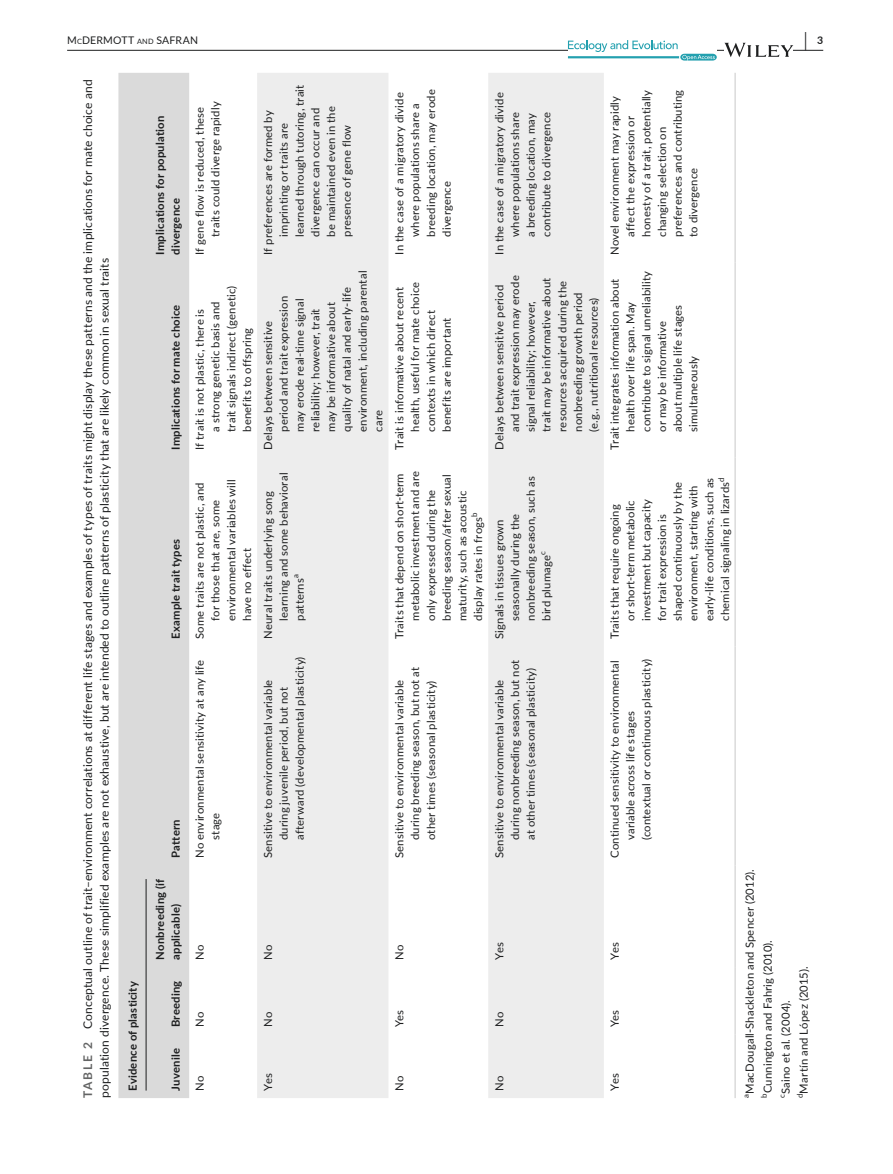
<style>
.page{position:relative;width:893px;height:1174px;background:#fff}
.page>*{position:absolute;margin:0;border:0;box-sizing:border-box;transform-origin:0 0}
.t1{font:19.5px "Lato Bold 2";color:#1d1e1f;scale:.48 1}
.t2{font:12px/16.5px "Lato Regular 2";letter-spacing:.015em;color:#1d1e1f}
.t3{font:11.25px/15.8px "Lato Regular 2";letter-spacing:.015em;color:#1d1e1f}
.t4{font:700 11.25px/15.8px "Lato";letter-spacing:.02em;color:#1d1e1f}
.t5{font:11.25px "Lato";letter-spacing:.015em;color:#1d1e1f}
.t6{font:10.5px "Lato";letter-spacing:.02em;color:#1d1e1f}
.t7{font:700 10.5px "Lato";color:#1d1e1f}
.t8{font:7.8px "Lato Regular 2";color:#1d1e1f}
.s1{font-size:7.35px}
.s2{font-family:"Lato";font-weight:700;color:#636464}
</style>
<div class="page">
<hr style="left:67px;top:50px;width:756px;height:1px;background:#1d1e1f">
<svg style="left:568px;top:40px;width:149px;height:21px"></svg>
<svg style="left:724px;top:43px;width:69px;height:14px"></svg>
<div style="left:118px;top:73px;width:71px;height:1025px;background:#dadada"></div>
<svg style="left:257px;top:73px;width:347px;height:1025px;fill:#ededed"></svg>
<hr style="left:734px;top:1034px;width:2px;height:64px;background:#dadada">
<hr style="left:734px;top:967px;width:2px;height:67px;background:#dadada">
<hr style="left:734px;top:865px;width:2px;height:102px;background:#dadada">
<hr style="left:734px;top:646px;width:2px;height:219px;background:#dadada">
<hr style="left:734px;top:457px;width:2px;height:189px;background:#dadada">
<hr style="left:734px;top:262px;width:2px;height:195px;background:#dadada">
<hr style="left:734px;top:73px;width:2px;height:189px;background:#dadada">
<hr style="left:146px;top:879px;width:1px;height:211px;background:#1d1e1f">
<h1 class="t1" style="left:804px;top:25px;width:7px">|</h1>
<p class="t6" style="left:67px;top:33px;width:121px">M<span class="s1">C</span>DERMOTT <span class="s1">AND</span> SAFRAN</p>
<p class="t7" style="left:817px;top:33px;width:8px">3</p>
<p class="t2" style="left:79px;top:1098px;width:1020px;rotate:-90deg"><span class="s2">TABLE 2</span> Conceptual outline of trait–environment correlations at different life stages and examples of types of traits might display these patterns and the implications for mate choice and population divergence. These simplified examples are not exhaustive, but are intended to outline patterns of plasticity that are likely common in sexual traits</p>
<p class="t3" style="left:260px;top:237px;width:154px;text-indent:-18px;rotate:-90deg">If preferences are formed by imprinting or traits are learned through tutoring, trait divergence can occur and<br>be maintained even in the presence of gene flow</p>
<p class="t3" style="left:391px;top:237px;width:149px;text-indent:-18px;rotate:-90deg">In the case of a migratory divide where populations share a breeding location, may erode divergence</p>
<p class="t3" style="left:606px;top:237px;width:149px;text-indent:-18px;rotate:-90deg">Novel environment may rapidly affect the expression or honesty of a trait, potentially changing selection on preferences and contributing to divergence</p>
<p class="t3" style="left:491px;top:255px;width:164px;text-align:center;rotate:-90deg">In the case of a migratory divide where populations share<br>a breeding location, may contribute to divergence</p>
<p class="t3" style="left:191px;top:237px;width:137px;text-indent:-18px;rotate:-90deg">If gene flow is reduced, these traits could diverge rapidly</p>
<p class="t4" style="left:152px;top:255px;width:140px;rotate:-90deg">Implications for population divergence</p>
<p class="t3" style="left:606px;top:432px;width:162px;text-indent:-18px;rotate:-90deg">Trait integrates information about health over life span. May contribute to signal unreliability or may be informative<br>about multiple life stages simultaneously</p>
<p class="t3" style="left:260px;top:432px;width:163px;text-indent:-18px;rotate:-90deg">Delays between sensitive<br>period and trait expression<br>may erode real-time signal reliability; however, trait<br>may be informative about quality of natal and early-life environment, including parental care</p>
<p class="t3" style="left:491px;top:432px;width:158px;text-indent:-18px;rotate:-90deg">Delays between sensitive period and trait expression may erode signal reliability; however,<br>trait may be informative about resources acquired during the nonbreeding growth period (e.g., nutritional resources)</p>
<p class="t3" style="left:391px;top:432px;width:151px;text-indent:-18px;rotate:-90deg">Trait is informative about recent health, useful for mate choice contexts in which direct benefits are important</p>
<p class="t3" style="left:191px;top:432px;width:148px;text-indent:-18px;rotate:-90deg">If trait is not plastic, there is<br>a strong genetic basis and trait signals indirect (genetic) benefits to offspring</p>
<p class="t4" style="left:168px;top:450px;width:147px;rotate:-90deg">Implications for mate choice</p>
<p class="t3" style="left:391px;top:621px;width:151px;text-indent:-18px;rotate:-90deg">Traits that depend on short-term metabolic investment and are only expressed during the breeding season/after sexual maturity, such as acoustic display rates in frogs</p>
<p class="t3" style="left:260px;top:621px;width:150px;text-indent:-18px;rotate:-90deg">Neural traits underlying song learning and some behavioral patterns</p>
<p class="t3" style="left:491px;top:621px;width:146px;text-indent:-18px;rotate:-90deg">Signals in tissues grown seasonally during the nonbreeding season, such as bird plumage</p>
<p class="t8" style="left:716px;top:482px;width:6px;rotate:-90deg">d</p>
<p class="t3" style="left:606px;top:621px;width:145px;text-indent:-18px;rotate:-90deg">Traits that require ongoing<br>or short-term metabolic investment but capacity<br>for trait expression is shaped continuously by the environment, starting with early-life conditions, such as chemical signaling in lizards</p>
<p class="t3" style="left:191px;top:621px;width:143px;text-indent:-18px;rotate:-90deg">Some traits are not plastic, and for those that are, some environmental variables will have no effect</p>
<p class="t8" style="left:469px;top:516px;width:6px;rotate:-90deg">b</p>
<p class="t4" style="left:168px;top:639px;width:102px;rotate:-90deg">Example trait types</p>
<p class="t8" style="left:537px;top:555px;width:5px;rotate:-90deg">c</p>
<p class="t8" style="left:290px;top:578px;width:5px;rotate:-90deg">a</p>
<p class="t3" style="left:260px;top:840px;width:185px;text-indent:-18px;rotate:-90deg">Sensitive to environmental variable during juvenile period, but not afterward (developmental plasticity)</p>
<p class="t3" style="left:606px;top:840px;width:183px;text-indent:-18px;rotate:-90deg">Continued sensitivity to environmental variable across life stages (contextual or continuous plasticity)</p>
<p class="t3" style="left:491px;top:840px;width:181px;text-indent:-18px;rotate:-90deg">Sensitive to environmental variable during nonbreeding season, but not at other times (seasonal plasticity)</p>
<p class="t3" style="left:191px;top:840px;width:182px;text-indent:-18px;rotate:-90deg">No environmental sensitivity at any life stage</p>
<p class="t3" style="left:391px;top:840px;width:175px;text-indent:-18px;rotate:-90deg">Sensitive to environmental variable during breeding season, but not at other times (seasonal plasticity)</p>
<p class="t4" style="left:168px;top:858px;width:40px;rotate:-90deg">Pattern</p>
<p class="t3" style="left:740px;top:1098px;width:230px;line-height:18px;text-indent:4px;rotate:-90deg">MacDougall-Shackleton and Spencer (2012). <sup>b</sup>Cunnington and Fahrig (2010).</p>
<p class="t4" style="left:152px;top:959px;width:82px;rotate:-90deg">Nonbreeding (if applicable)</p>
<p class="t3" style="left:606px;top:959px;width:19px;rotate:-90deg">Yes</p>
<p class="t3" style="left:491px;top:959px;width:19px;rotate:-90deg">Yes</p>
<p class="t3" style="left:191px;top:959px;width:17px;rotate:-90deg">No</p>
<p class="t3" style="left:260px;top:959px;width:17px;rotate:-90deg">No</p>
<p class="t3" style="left:391px;top:959px;width:17px;rotate:-90deg">No</p>
<p class="t3" style="left:795px;top:1093px;width:129px;rotate:-90deg">Martín and López (2015).</p>
<p class="t4" style="left:168px;top:1027px;width:48px;rotate:-90deg">Breeding</p>
<p class="t4" style="left:124px;top:1090px;width:111px;rotate:-90deg">Evidence of plasticity</p>
<p class="t5" style="left:778px;top:1094px;width:96px;rotate:-90deg">Saino et al. (2004).</p>
<p class="t3" style="left:606px;top:1027px;width:19px;rotate:-90deg">Yes</p>
<p class="t3" style="left:391px;top:1027px;width:19px;rotate:-90deg">Yes</p>
<p class="t3" style="left:191px;top:1027px;width:17px;rotate:-90deg">No</p>
<p class="t3" style="left:260px;top:1027px;width:17px;rotate:-90deg">No</p>
<p class="t3" style="left:491px;top:1027px;width:17px;rotate:-90deg">No</p>
<p class="t4" style="left:168px;top:1090px;width:44px;rotate:-90deg">Juvenile</p>
<p class="t3" style="left:260px;top:1090px;width:19px;rotate:-90deg">Yes</p>
<p class="t3" style="left:606px;top:1090px;width:19px;rotate:-90deg">Yes</p>
<p class="t3" style="left:191px;top:1090px;width:17px;rotate:-90deg">No</p>
<p class="t3" style="left:391px;top:1090px;width:17px;rotate:-90deg">No</p>
<p class="t3" style="left:491px;top:1090px;width:17px;rotate:-90deg">No</p>
<p class="t8" style="left:794px;top:1098px;width:6px;rotate:-90deg">d</p>
<p class="t8" style="left:776px;top:1098px;width:5px;rotate:-90deg">c</p>
<p class="t8" style="left:740px;top:1098px;width:5px;rotate:-90deg">a</p>
</div>
